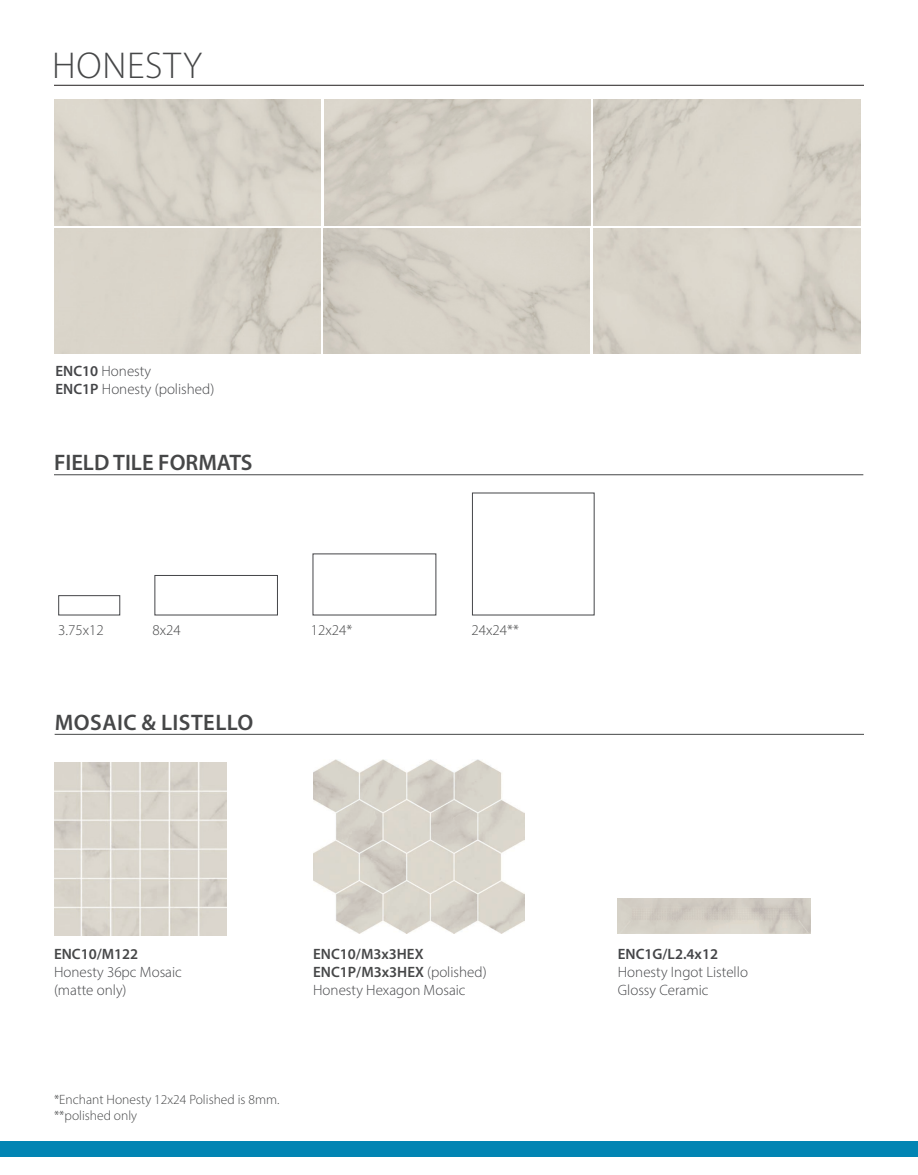
<style>
.page{position:relative;width:918px;height:1175px;background:#fff}
.page>*{position:absolute;margin:0;border:0;box-sizing:border-box;transform-origin:0 0}
.t1{font:300 37.5px "Myriad Pro";letter-spacing:.02em;color:#464748}
.t2{font:600 22.5px "Myriad Pro";color:#464748}
.t3{font:600 22.5px "Myriad Pro";letter-spacing:.02em;color:#464748}
.t4{font:300 15px/18px "Myriad Pro";color:#444548}
.t5{font:300 15px "Myriad Pro";color:#464748}
.t6{font:600 15px "Myriad Pro";color:#444548}
.t7{font:600 15px "Myriad Pro";color:#464748}
.t8{font:300 13.5px/16.2px "Myriad Pro";color:#464748}
.s1{font-weight:600}
.s2{font-weight:600;color:#464748}
</style>
<div class="page">
<img style="left:313px;top:759px;width:211px;height:174px">
<img style="left:54px;top:228px;width:267px;height:125px">
<div style="left:0;top:1141px;width:918px;height:15px;background:#0285b3"></div>
<hr style="left:54px;top:85px;width:810px;height:1px;background:#231f20">
<hr style="left:55px;top:734px;width:809px;height:1px;background:#464748">
<div style="left:155px;top:575px;width:123px;height:40px;border:1px solid #444548"></div>
<div style="left:58px;top:595px;width:62px;height:20px;border:1px solid #444548"></div>
<hr style="left:54px;top:474px;width:809px;height:1px;background:#464748">
<img style="left:54px;top:763px;width:172px;height:172px">
<h1 class="t1" style="left:52px;top:43px;width:151px">HONESTY</h1>
<p class="t4" style="left:56px;top:362px;width:160px"><span class="s1">ENC10</span> Honesty<br><span class="s1">ENC1P</span> Honesty (polished)</p>
<h2 class="t2" style="left:54px;top:448px;width:200px">FIELD TILE FORMATS</h2>
<p class="t5" style="left:58px;top:621px;width:47px">3.75x12</p>
<p class="t5" style="left:153px;top:621px;width:30px">8x24</p>
<p class="t5" style="left:311px;top:621px;width:43px">12x24*</p>
<p class="t5" style="left:471px;top:621px;width:49px">24x24**</p>
<h2 class="t3" style="left:55px;top:707px;width:200px">MOSAIC &amp; LISTELLO</h2>
<p class="t7" style="left:54px;top:944px;width:86px">ENC10/M122</p>
<p class="t4" style="left:54px;top:962px;width:129px">Honesty 36pc Mosaic (matte only)</p>
<p class="t4" style="left:313px;top:944px;width:175px"><span class="s2">ENC10/M3x3HEX<br>ENC1P/M3x3HEX</span> (polished)<br>Honesty Hexagon Mosaic</p>
<p class="t6" style="left:618px;top:944px;width:102px">ENC1G/L2.4x12</p>
<p class="t4" style="left:618px;top:962px;width:132px">Honesty Ingot Listello<br>Glossy Ceramic</p>
<p class="t8" style="left:54px;top:1091px;width:227px">*Enchant Honesty 12x24 Polished is 8mm. **polished only</p>
</div>
